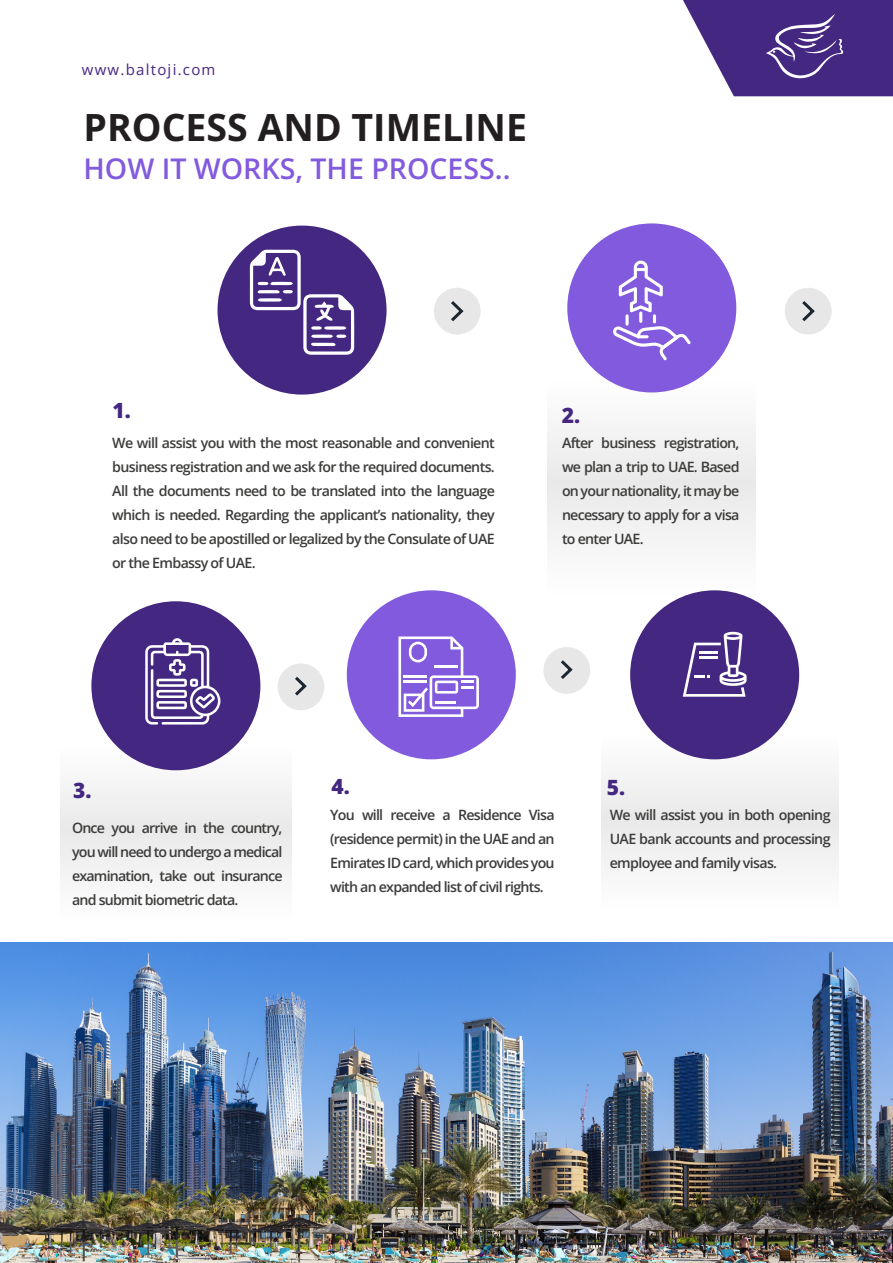
<style>
.page{position:relative;width:893px;height:1263px;background:#fff}
.page>*{position:absolute;margin:0;border:0;box-sizing:border-box;transform-origin:0 0}
.t1{font:700 37.5px "Open Sans";color:#231f20}
.t2{font:600 28.5px "Open Sans";color:#825add}
.t3{font:800 21px "Open Sans";color:#442780}
.t4{font:15px "Open Sans";letter-spacing:.085em;color:#442780}
.t5{font:600 14.25px/24px "Open Sans";letter-spacing:-.05em;color:#3c3c3b;text-align:justify}
</style>
<div class="page">
<div style="left:548px;top:298px;width:208px;height:302px;background:#f5f5f5"></div>
<div style="left:218px;top:226px;width:169px;height:169px;background:#442780;border-radius:50%"></div>
<div style="left:567px;top:223px;width:169px;height:169px;background:#825add;border-radius:50%"></div>
<div style="left:434px;top:288px;width:47px;height:47px;background:#e7e7e7;border-radius:50%"></div>
<svg style="left:451px;top:301px;width:13px;height:21px"></svg>
<svg style="left:613px;top:261px;width:78px;height:99px"></svg>
<svg style="left:625px;top:314px;width:4px;height:12px"></svg>
<svg style="left:250px;top:250px;width:104px;height:105px"></svg>
<div style="left:60px;top:679px;width:231px;height:246px;background:#f5f5f5"></div>
<div style="left:602px;top:668px;width:236px;height:246px;background:#f5f5f5"></div>
<div style="left:347px;top:590px;width:169px;height:169px;background:#825add;border-radius:50%"></div>
<div style="left:630px;top:590px;width:169px;height:169px;background:#442780;border-radius:50%"></div>
<svg style="left:683px;top:0;width:210px;height:96px"></svg>
<img style="left:0;top:942px;width:893px;height:321px">
<div style="left:91px;top:601px;width:169px;height:169px;background:#442780;border-radius:50%"></div>
<div style="left:785px;top:288px;width:47px;height:47px;background:#e7e7e7;border-radius:50%"></div>
<div style="left:278px;top:663px;width:46px;height:47px;background:#e7e7e7;border-radius:50%"></div>
<svg style="left:802px;top:301px;width:13px;height:21px"></svg>
<svg style="left:295px;top:676px;width:12px;height:20px"></svg>
<svg style="left:683px;top:632px;width:64px;height:65px"></svg>
<div style="left:543px;top:647px;width:47px;height:47px;background:#e7e7e7;border-radius:50%"></div>
<svg style="left:561px;top:660px;width:12px;height:19px"></svg>
<svg style="left:145px;top:638px;width:75px;height:86px"></svg>
<svg style="left:398px;top:636px;width:81px;height:81px"></svg>
<hr style="left:404px;top:675px;width:23px;height:3px;background:#fff">
<hr style="left:404px;top:681px;width:23px;height:2px;background:#fff">
<hr style="left:435px;top:665px;width:23px;height:3px;background:#fff">
<p class="t4" style="left:82px;top:59px;width:135px">www.baltoji.com</p>
<h1 class="t1" style="left:84px;top:102px;width:445px">PROCESS AND TIMELINE</h1>
<h2 class="t2" style="left:84px;top:149px;width:428px">HOW IT WORKS, THE PROCESS..</h2>
<h3 class="t3" style="left:112px;top:396px;width:20px">1.</h3>
<h3 class="t3" style="left:562px;top:401px;width:20px">2.</h3>
<p class="t5" style="left:562px;top:430px;width:179px">After business registration, we plan a trip to UAE. Based on your nationality, it may be necessary to apply for a visa to enter UAE.</p>
<p class="t5" style="left:112px;top:430px;width:384px">We will assist you with the most reasonable and convenient business registration and we ask for the required documents.<br>All the documents need to be translated into the language which is needed. Regarding the applicant’s nationality, they also need to be apostilled or legalized by the Consulate of UAE or the Embassy of UAE.</p>
<h3 class="t3" style="left:73px;top:776px;width:20px">3.</h3>
<p class="t5" style="left:72px;top:815px;width:212px">Once you arrive in the country, you will need to undergo a medical examination, take out insurance and submit biometric data.</p>
<h3 class="t3" style="left:331px;top:771px;width:20px">4.</h3>
<p class="t5" style="left:330px;top:803px;width:226px">You will receive a Residence Visa (residence permit) in the UAE and an Emirates ID card, which provides you with an expanded list of civil rights.</p>
<p class="t5" style="left:610px;top:803px;width:222px">We will assist you in both opening UAE bank accounts and processing employee and family visas.</p>
<h3 class="t3" style="left:607px;top:773px;width:20px">5.</h3>
</div>
